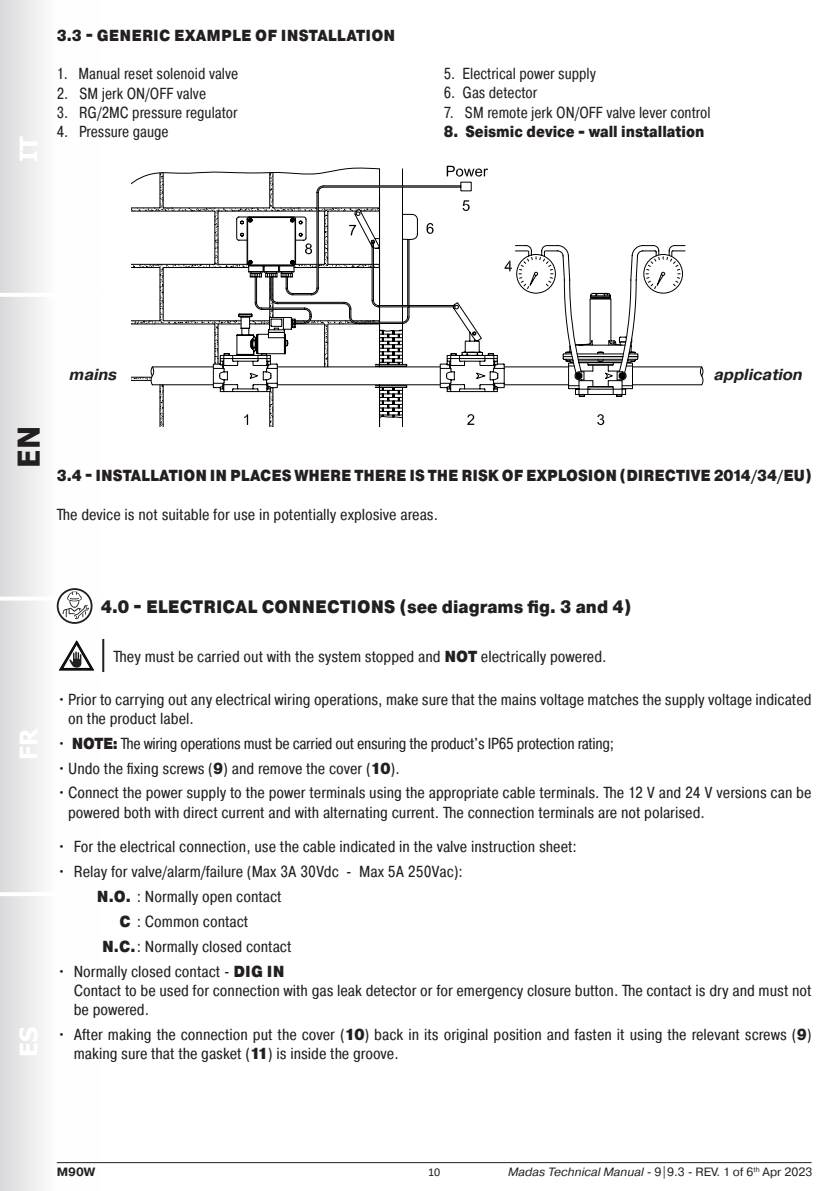
<style>
.page{position:relative;width:840px;height:1191px;background:#fff}
.page>*{position:absolute;margin:0;border:0;box-sizing:border-box;transform-origin:0 0}
.t1{font:700 30px "Tahoma";color:#231f20}
.t2{font:700 24px "Tahoma";color:#fff}
.t3{font:900 18px "Pragmatica Cond";letter-spacing:.01em;color:#231f20}
.t4{font:16px/19.2px "Pragmatica Cond";color:#231f20}
.t5{font:16px "Pragmatica Cond";color:#231f20;scale:.95 1}
.t6{font:900 16px "Pragmatica Cond";color:#231f20}
.t7{font:16px "Pragmatica Cond";letter-spacing:-.02em;color:#231f20}
.t8{font:900 16px "Pragmatica Cond";color:#231f20;scale:.95 1}
.t9{font:italic 700 16px "Pragmatica";color:#231f20}
.t10{font:12px "Pragmatica";color:#231f20}
.t11{font:700 12px "Pragmatica";color:#231f20}
.t12{font:12px "Calibri";color:#231f20}
.s1{font-weight:900}
.s2{font-style:italic}
</style>
<div class="page">
<div style="left:0;top:0;width:99px;height:1191px;background:linear-gradient(to right,#dfe0e1,#fff)"></div>
<hr style="left:0;top:892px;width:96px;height:4px;background:#fff">
<hr style="left:0;top:596px;width:99px;height:4px;background:#fff">
<hr style="left:0;top:293px;width:99px;height:4px;background:#fff">
<hr style="left:57px;top:1162px;width:754px;height:1px;background:#231f20">
<svg style="left:467px;top:414px;width:8px;height:11px"></svg>
<svg style="left:597px;top:414px;width:8px;height:12px"></svg>
<svg style="left:380px;top:397px;width:23px;height:30px"></svg>
<svg style="left:159px;top:397px;width:115px;height:30px"></svg>
<svg style="left:132px;top:166px;width:571px;height:231px"></svg>
<svg style="left:57px;top:588px;width:35px;height:36px"></svg>
<svg style="left:59px;top:590px;width:32px;height:32px"></svg>
<svg style="left:63px;top:591px;width:26px;height:28px"></svg>
<hr style="left:102px;top:639px;width:2px;height:33px;background:#231f20">
<svg style="left:59px;top:641px;width:34px;height:29px"></svg>
<h2 class="t2" style="left:12px;top:162px;width:28px;rotate:-90deg">IT</h2>
<p class="t6" style="left:57px;top:25px;width:340px">3.3 - GENERIC EXAMPLE OF INSTALLATION</p>
<p class="t5" style="left:57px;top:64px;width:192px">1. Manual reset solenoid valve</p>
<p class="t5" style="left:57px;top:83px;width:159px">2. SM jerk ON/OFF valve</p>
<p class="t5" style="left:57px;top:102px;width:192px">3. RG/2MC pressure regulator</p>
<p class="t5" style="left:57px;top:121px;width:119px">4. Pressure gauge</p>
<p class="t5" style="left:443px;top:64px;width:162px">5. Electrical power supply</p>
<p class="t5" style="left:443px;top:83px;width:100px">6. Gas detector</p>
<p class="t5" style="left:443px;top:102px;width:282px">7. SM remote jerk ON/OFF valve lever control</p>
<p class="t8" style="left:443px;top:121px;width:276px">8. Seismic device - wall installation</p>
<p class="t9" style="left:70px;top:365px;width:49px">mains</p>
<p class="t9" style="left:713px;top:364px;width:90px">application</p>
<h1 class="t1" style="left:8px;top:467px;width:43px;rotate:-90deg">EN</h1>
<p class="t6" style="left:57px;top:465px;width:756px">3.4 - INSTALLATION IN PLACES WHERE THERE IS THE RISK OF EXPLOSION (DIRECTIVE 2014/34/EU)</p>
<p class="t4" style="left:57px;top:504px;width:382px">The device is not suitable for use in potentially explosive areas.</p>
<h2 class="t2" style="left:12px;top:760px;width:33px;rotate:-90deg">FR</h2>
<h2 class="t2" style="left:12px;top:1056px;width:31px;rotate:-90deg">ES</h2>
<p class="t3" style="left:101px;top:595px;width:531px">4.0 - ELECTRICAL CONNECTIONS (see diagrams fig. 3 and 4)</p>
<p class="t4" style="left:113px;top:646px;width:494px">They must be carried out with the system stopped and <span class="s1">NOT</span> electrically powered.</p>
<p class="t4" style="left:68px;top:689px;width:744px;text-indent:-11px">•Prior to carrying out any electrical wiring operations, make sure that the mains voltage matches the supply voltage indicated on the product label.</p>
<p class="t7" style="left:57px;top:733px;width:558px">• <span class="s1">NOTE:</span> The wiring operations must be carried out ensuring the product's IP65 protection rating;</p>
<p class="t4" style="left:57px;top:758px;width:344px">•Undo the fixing screws (<span class="s1">9</span>) and remove the cover (<span class="s1">10</span>).</p>
<p class="t4" style="left:68px;top:783px;width:744px;text-indent:-11px">•Connect the power supply to the power terminals using the appropriate cable terminals. The 12 V and 24 V versions can be powered both with direct current and with alternating current. The connection terminals are not polarised.</p>
<p class="t4" style="left:57px;top:837px;width:521px">• For the electrical connection, use the cable indicated in the valve instruction sheet:</p>
<p class="t4" style="left:57px;top:862px;width:407px">• Relay for valve/alarm/failure (Max 3A 30Vdc - Max 5A 250Vac):</p>
<p class="t4" style="left:97px;top:886px;width:186px"><span class="s1">N.O.</span> : Normally open contact</p>
<p class="t4" style="left:119px;top:911px;width:130px"><span class="s1">C</span> : Common contact</p>
<p class="t4" style="left:102px;top:936px;width:191px"><span class="s1">N.C.</span>: Normally closed contact</p>
<p class="t4" style="left:74px;top:961px;width:738px;text-indent:-17px">• Normally closed contact - <span class="s1">DIG IN<br></span>Contact to be used for connection with gas leak detector or for emergency closure button. The contact is dry and must not be powered.</p>
<p class="t4" style="left:74px;top:1024px;width:739px;text-indent:-17px">• After making the connection put the cover (<span class="s1">10</span>) back in its original position and fasten it using the relevant screws (<span class="s1">9</span>) making sure that the gasket (<span class="s1">11</span>) is inside the groove.</p>
<p class="t11" style="left:57px;top:1164px;width:40px">M90W</p>
<p class="t10" style="left:508px;top:1164px;width:305px"><span class="s2">Madas Technical Manual</span> - 9|9.3 - REV. 1 of 6<sup>th</sup> Apr 2023</p>
<p class="t12" style="left:428px;top:1163px;width:14px">10</p>
</div>
